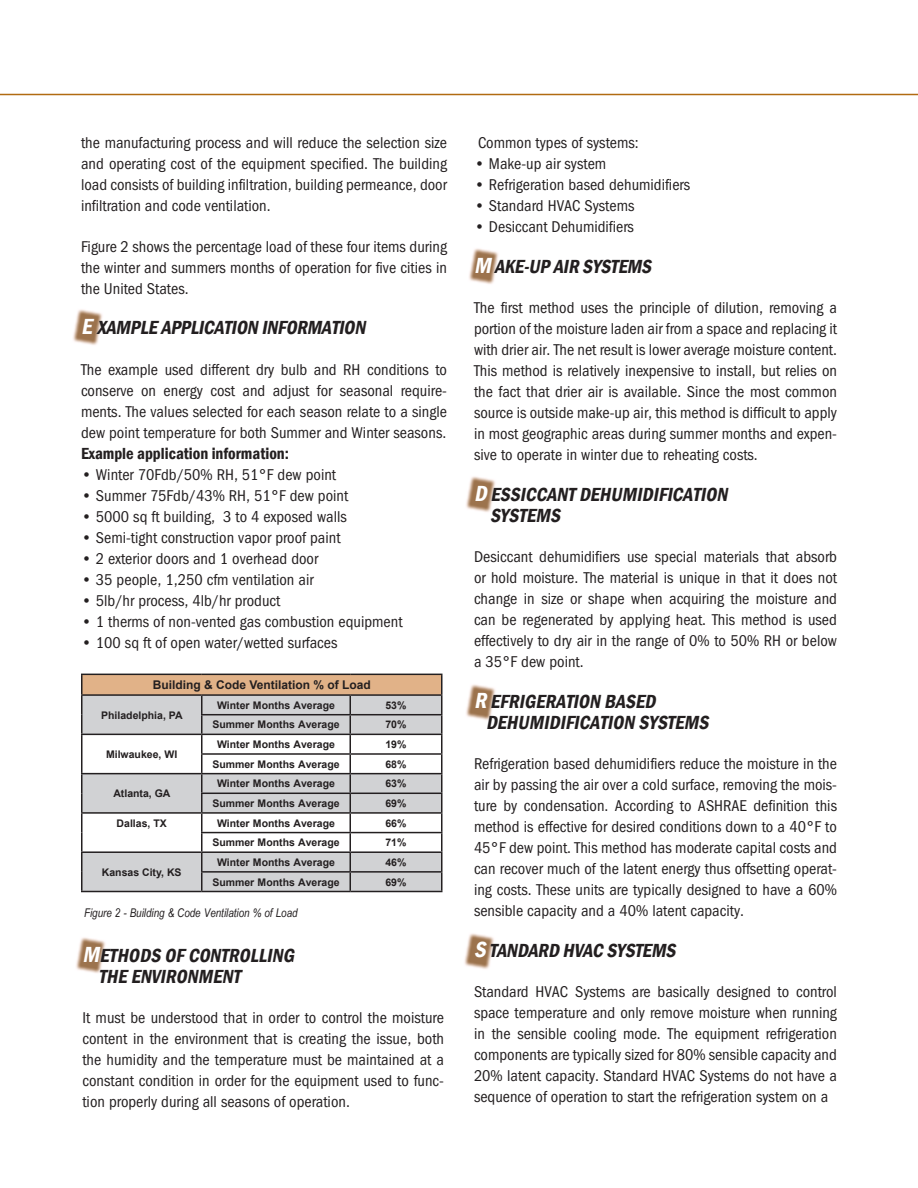
<style>
.page{position:relative;width:918px;height:1188px;background:#fff}
.page>*{position:absolute;margin:0;border:0;box-sizing:border-box;transform-origin:0 0}
.t1{font:italic 600 condensed 19.5px/21px "Franklin Gothic";color:#231f20}
.t2{font:600 condensed 16.5px "Franklin Gothic";color:#231f20}
.t3{font:15.75px/21px "Franklin Gothic Cond ITC";color:#231f20;text-align:justify}
.t4{font:italic 12px "Arial Narrow";color:#231f20}
.t5{font:700 12px "Arial";color:#231f20}
.t6{font:700 10.5px "Arial";color:#231f20}
.s1{font-size:22.5px;color:#fff}
</style>
<div class="page">
<img style="left:464px;top:933px;width:30px;height:36px">
<img style="left:76px;top:937px;width:30px;height:36px">
<img style="left:466px;top:684px;width:30px;height:36px">
<img style="left:466px;top:476px;width:30px;height:36px">
<img style="left:469px;top:248px;width:30px;height:36px">
<img style="left:73px;top:309px;width:30px;height:36px">
<hr style="left:0;top:94px;width:918px;height:1px;background:#b16b12">
<div style="left:82px;top:674px;width:360px;height:21px;background:#e1b288"></div>
<svg style="left:82px;top:696px;width:359px;height:195px;fill:#d1d2d4"></svg>
<hr style="left:81px;top:674px;width:121px;height:1px;background:#231f20">
<hr style="left:202px;top:674px;width:148px;height:1px;background:#231f20">
<hr style="left:350px;top:674px;width:92px;height:1px;background:#231f20">
<hr style="left:81px;top:694px;width:121px;height:2px;background:#231f20">
<hr style="left:202px;top:694px;width:148px;height:2px;background:#231f20">
<hr style="left:350px;top:694px;width:92px;height:2px;background:#231f20">
<hr style="left:201px;top:714px;width:149px;height:1px;background:#231f20">
<hr style="left:350px;top:714px;width:92px;height:1px;background:#231f20">
<hr style="left:81px;top:734px;width:121px;height:1px;background:#231f20">
<hr style="left:202px;top:734px;width:148px;height:1px;background:#231f20">
<hr style="left:350px;top:734px;width:92px;height:1px;background:#231f20">
<hr style="left:201px;top:753px;width:149px;height:2px;background:#231f20">
<hr style="left:350px;top:753px;width:92px;height:2px;background:#231f20">
<hr style="left:81px;top:773px;width:121px;height:1px;background:#231f20">
<hr style="left:202px;top:773px;width:148px;height:1px;background:#231f20">
<hr style="left:350px;top:773px;width:92px;height:1px;background:#231f20">
<hr style="left:201px;top:793px;width:149px;height:1px;background:#231f20">
<hr style="left:350px;top:793px;width:92px;height:1px;background:#231f20">
<hr style="left:81px;top:812px;width:121px;height:2px;background:#231f20">
<hr style="left:202px;top:812px;width:148px;height:2px;background:#231f20">
<hr style="left:350px;top:812px;width:92px;height:2px;background:#231f20">
<hr style="left:201px;top:832px;width:149px;height:1px;background:#231f20">
<hr style="left:350px;top:832px;width:92px;height:1px;background:#231f20">
<hr style="left:81px;top:851px;width:121px;height:2px;background:#231f20">
<hr style="left:202px;top:851px;width:148px;height:2px;background:#231f20">
<hr style="left:350px;top:851px;width:92px;height:2px;background:#231f20">
<svg style="left:81px;top:675px;width:1px;height:216px"></svg>
<hr style="left:201px;top:871px;width:149px;height:2px;background:#231f20">
<svg style="left:201px;top:696px;width:1px;height:195px"></svg>
<hr style="left:350px;top:871px;width:92px;height:2px;background:#231f20">
<svg style="left:350px;top:696px;width:1px;height:195px"></svg>
<svg style="left:441px;top:675px;width:1px;height:216px"></svg>
<hr style="left:81px;top:891px;width:121px;height:1px;background:#231f20">
<hr style="left:202px;top:891px;width:148px;height:1px;background:#231f20">
<hr style="left:350px;top:891px;width:92px;height:1px;background:#231f20">
<p class="t3" style="left:81px;top:132px;width:367px">the manufacturing process and will reduce the selection size and operating cost of the equipment specified. The building load consists of building infiltration, building permeance, door infiltration and code ventilation.</p>
<p class="t3" style="left:81px;top:236px;width:368px">Figure 2 shows the percentage load of these four items during the winter and summers months of operation for five cities in the United States.</p>
<p class="t1" style="left:81px;top:317px;width:290px"><span class="s1">E</span> XAMPLE APPLICATION INFORMATION</p>
<p class="t3" style="left:81px;top:359px;width:368px">The example used different dry bulb and RH conditions to conserve on energy cost and adjust for seasonal require&shy;ments. The values selected for each season relate to a single dew point temperature for both Summer and Winter seasons.</p>
<p class="t2" style="left:81px;top:442px;width:210px">Example application information:</p>
<p class="t3" style="left:81px;top:464px;width:257px">• Winter 70Fdb/50% RH, 51°F dew point</p>
<p class="t3" style="left:81px;top:485px;width:269px">• Summer 75Fdb/43% RH, 51°F dew point</p>
<p class="t3" style="left:81px;top:506px;width:267px">• 5000 sq ft building, 3 to 4 exposed walls</p>
<p class="t3" style="left:81px;top:527px;width:261px">• Semi-tight construction vapor proof paint</p>
<p class="t3" style="left:81px;top:548px;width:239px">• 2 exterior doors and 1 overhead door</p>
<p class="t3" style="left:81px;top:569px;width:234px">• 35 people, 1,250 cfm ventilation air</p>
<p class="t3" style="left:81px;top:590px;width:201px">• 5lb/hr process, 4lb/hr product</p>
<p class="t3" style="left:81px;top:611px;width:323px">• 1 therms of non-vented gas combustion equipment</p>
<p class="t3" style="left:81px;top:632px;width:258px">• 100 sq ft of open water/wetted surfaces</p>
<p class="t5" style="left:153px;top:676px;width:220px">Building &amp; Code Ventilation % of Load</p>
<p class="t6" style="left:101px;top:707px;width:83px">Philadelphia, PA</p>
<p class="t6" style="left:217px;top:698px;width:119px">Winter Months Average</p>
<p class="t6" style="left:385px;top:698px;width:23px">53%</p>
<p class="t6" style="left:212px;top:717px;width:129px">Summer Months Average</p>
<p class="t6" style="left:385px;top:717px;width:23px">70%</p>
<p class="t6" style="left:106px;top:747px;width:73px">Milwaukee, WI</p>
<p class="t6" style="left:113px;top:786px;width:59px">Atlanta, GA</p>
<p class="t6" style="left:217px;top:737px;width:119px">Winter Months Average</p>
<p class="t6" style="left:385px;top:737px;width:23px">19%</p>
<p class="t6" style="left:212px;top:757px;width:129px">Summer Months Average</p>
<p class="t6" style="left:385px;top:757px;width:23px">68%</p>
<p class="t6" style="left:217px;top:776px;width:119px">Winter Months Average</p>
<p class="t6" style="left:385px;top:776px;width:23px">63%</p>
<p class="t6" style="left:212px;top:796px;width:129px">Summer Months Average</p>
<p class="t6" style="left:385px;top:796px;width:23px">69%</p>
<p class="t6" style="left:117px;top:815px;width:52px">Dallas, TX</p>
<p class="t6" style="left:217px;top:815px;width:119px">Winter Months Average</p>
<p class="t6" style="left:385px;top:815px;width:23px">66%</p>
<p class="t6" style="left:212px;top:835px;width:129px">Summer Months Average</p>
<p class="t6" style="left:385px;top:835px;width:23px">71%</p>
<p class="t6" style="left:102px;top:865px;width:81px">Kansas City, KS</p>
<p class="t6" style="left:217px;top:855px;width:119px">Winter Months Average</p>
<p class="t6" style="left:385px;top:855px;width:23px">46%</p>
<p class="t6" style="left:212px;top:874px;width:129px">Summer Months Average</p>
<p class="t6" style="left:385px;top:874px;width:23px">69%</p>
<p class="t4" style="left:84px;top:904px;width:215px">Figure 2 - Building &amp; Code Ventilation % of Load</p>
<p class="t1" style="left:99px;top:945px;width:202px;text-indent:-16px"><span class="s1">M</span>ETHODS OF CONTROLLING<br>THE ENVIRONMENT</p>
<p class="t3" style="left:82px;top:1008px;width:363px">It must be understood that in order to control the moisture content in the environment that is creating the issue, both the humidity and the temperature must be maintained at a constant condition in order for the equipment used to func&shy;tion properly during all seasons of operation.</p>
<p class="t3" style="left:478px;top:132px;width:162px">Common types of systems:</p>
<p class="t3" style="left:474px;top:153px;width:134px">• Make-up air system</p>
<p class="t3" style="left:474px;top:174px;width:218px">• Refrigeration based dehumidifiers</p>
<p class="t3" style="left:474px;top:195px;width:162px">• Standard HVAC Systems</p>
<p class="t3" style="left:474px;top:216px;width:161px">• Desiccant Dehumidifiers</p>
<p class="t1" style="left:474px;top:255px;width:183px"><span class="s1">M</span> AKE-UP AIR SYSTEMS</p>
<p class="t3" style="left:474px;top:297px;width:365px">The first method uses the principle of dilution, removing a portion of the moisture laden air from a space and replacing it with drier air. The net result is lower average moisture content.<br>This method is relatively inexpensive to install, but relies on the fact that drier air is available. Since the most common source is outside make-up air, this method is difficult to apply in most geographic areas during summer months and expen&shy;sive to operate in winter due to reheating costs.</p>
<p class="t1" style="left:490px;top:483px;width:243px;text-indent:-16px"><span class="s1">D</span> ESSICCANTDEHUMIDIFICATION<br>SYSTEMS</p>
<p class="t3" style="left:474px;top:546px;width:365px">Desiccant dehumidifiers use special materials that absorb or hold moisture. The material is unique in that it does not change in size or shape when acquiring the moisture and can be regenerated by applying heat. This method is used effectively to dry air in the range of 0% to 50% RH or below a 35°F dew point.</p>
<p class="t1" style="left:486px;top:690px;width:229px;text-indent:-12px"><span class="s1">R</span> EFRIGERATION BASED<br>DEHUMIDIFICATION SYSTEMS</p>
<p class="t3" style="left:474px;top:753px;width:365px">Refrigeration based dehumidifiers reduce the moisture in the air by passing the air over a cold surface, removing the mois&shy;ture by condensation. According to ASHRAE definition this method is effective for desired conditions down to a 40°F to 45°F dew point. This method has moderate capital costs and can recover much of the latent energy thus offsetting operat&shy;ing costs. These units are typically designed to have a 60% sensible capacity and a 40% latent capacity.</p>
<p class="t1" style="left:474px;top:939px;width:207px"><span class="s1">S</span> TANDARD HVAC SYSTEMS</p>
<p class="t3" style="left:474px;top:981px;width:365px">Standard HVAC Systems are basically designed to control space temperature and only remove moisture when running in the sensible cooling mode. The equipment refrigeration components are typically sized for 80% sensible capacity and 20% latent capacity. Standard HVAC Systems do not have a sequence of operation to start the refrigeration system on a</p>
</div>
